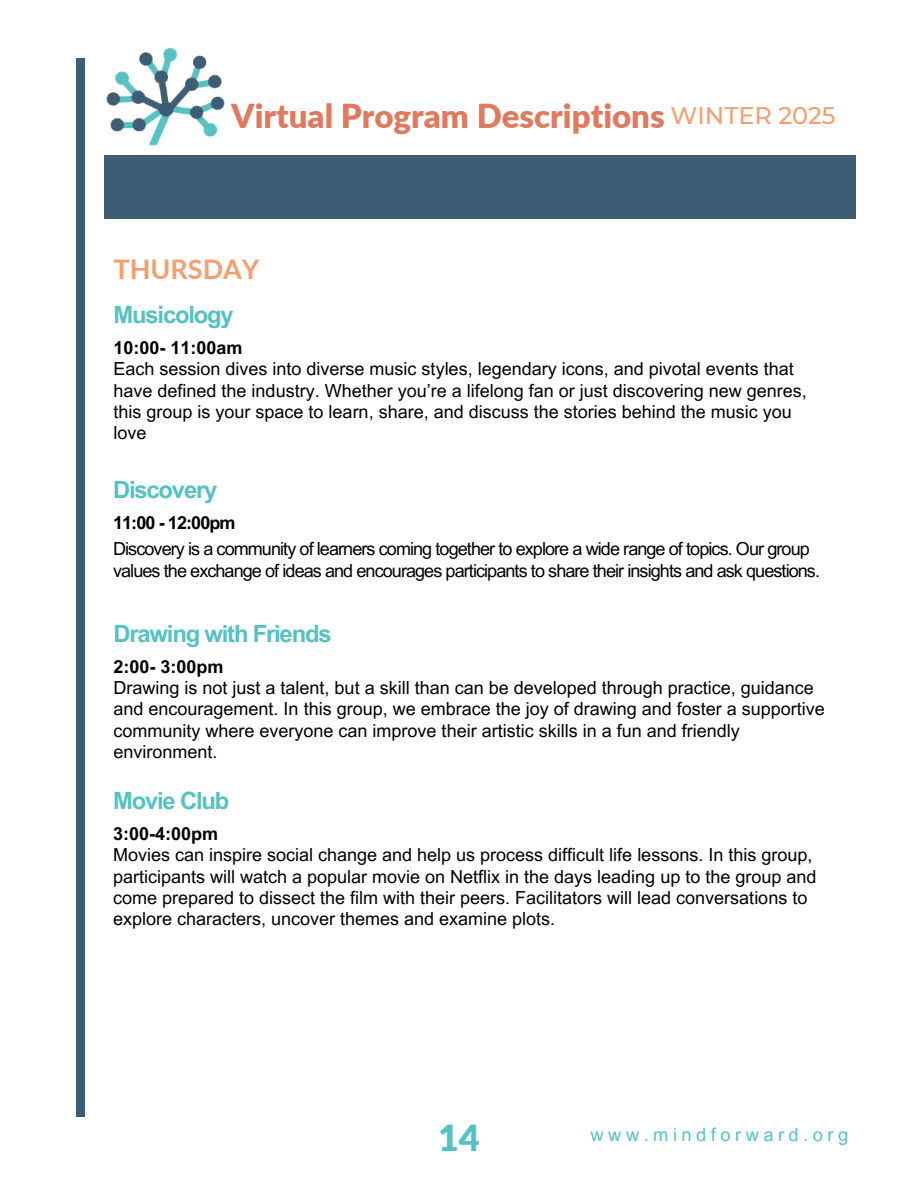
<style>
.page{position:relative;width:918px;height:1188px;background:#fff}
.page>*{position:absolute;margin:0;border:0;box-sizing:border-box;transform-origin:0 0}
.t1{font:900 36px "Lato";color:#54c2c2}
.t2{font:900 33px "Lato";color:#e07a5e}
.t3{font:700 27px "Lato";color:#f59e6e}
.t4{font:500 24px "Montserrat";color:#f59e6e}
.t5{font:700 23.85px "Arial MT Pro";letter-spacing:-.05em;color:#54c2c2}
.t6{font:18.3px "Arial MT Pro";letter-spacing:.245em;color:#54c2c2}
.t7{font:18px/21.3px "Arial MT Pro";color:#000}
.t8{font:18px/21.5px "Arial MT Pro";letter-spacing:-.05em;color:#000}
.t9{font:700 18px "Arial MT Pro";color:#000}
.t10{font:700 18px "Arial MT Pro";letter-spacing:-.05em;color:#000}
</style>
<div class="page">
<div style="left:104px;top:155px;width:752px;height:64px;background:#3d5c75"></div>
<img style="left:106px;top:48px;width:119px;height:98px">
<div style="left:76px;top:59px;width:9px;height:1058px;background:#3d5c75"></div>
<h2 class="t2" style="left:231px;top:96px;width:435px">Virtual Program Descriptions</h2>
<h3 class="t4" style="left:670px;top:101px;width:167px">WINTER 2025</h3>
<h3 class="t3" style="left:114px;top:252px;width:147px">THURSDAY</h3>
<h3 class="t5" style="left:114px;top:306px;width:122px">Musicology</h3>
<p class="t9" style="left:114px;top:341px;width:131px">10:00- 11:00am</p>
<p class="t7" style="left:114px;top:360px;width:695px">Each session dives into diverse music styles, legendary icons, and pivotal events that have defined the industry. Whether you’re a lifelong fan or just discovering new genres, this group is your space to learn, share, and discuss the stories behind the music you love</p>
<h3 class="t5" style="left:113px;top:481px;width:106px">Discovery</h3>
<p class="t10" style="left:113px;top:516px;width:124px">11:00 - 12:00pm</p>
<p class="t8" style="left:113px;top:540px;width:708px">Discovery is a community of learners coming together to explore a wide range of topics. Our group values the exchange of ideas and encourages participants to share their insights and ask questions.</p>
<h3 class="t5" style="left:114px;top:625px;width:220px">Drawing with Friends</h3>
<p class="t9" style="left:114px;top:660px;width:112px">2:00- 3:00pm</p>
<p class="t7" style="left:114px;top:679px;width:713px">Drawing is not just a talent, but a skill than can be developed through practice, guidance and encouragement. In this group, we embrace the joy of drawing and foster a supportive community where everyone can improve their artistic skills in a fun and friendly environment.</p>
<h3 class="t5" style="left:113px;top:792px;width:118px">Movie Club</h3>
<p class="t9" style="left:113px;top:827px;width:107px">3:00-4:00pm</p>
<p class="t7" style="left:113px;top:846px;width:705px">Movies can inspire social change and help us process difficult life lessons. In this group, participants will watch a popular movie on Netflix in the days leading up to the group and come prepared to dissect the film with their peers. Facilitators will lead conversations to explore characters, uncover themes and examine plots.</p>
<h1 class="t1" style="left:438px;top:1116px;width:43px">14</h1>
<p class="t6" style="left:591px;top:1128px;width:259px">www.mindforward.org</p>
</div>
